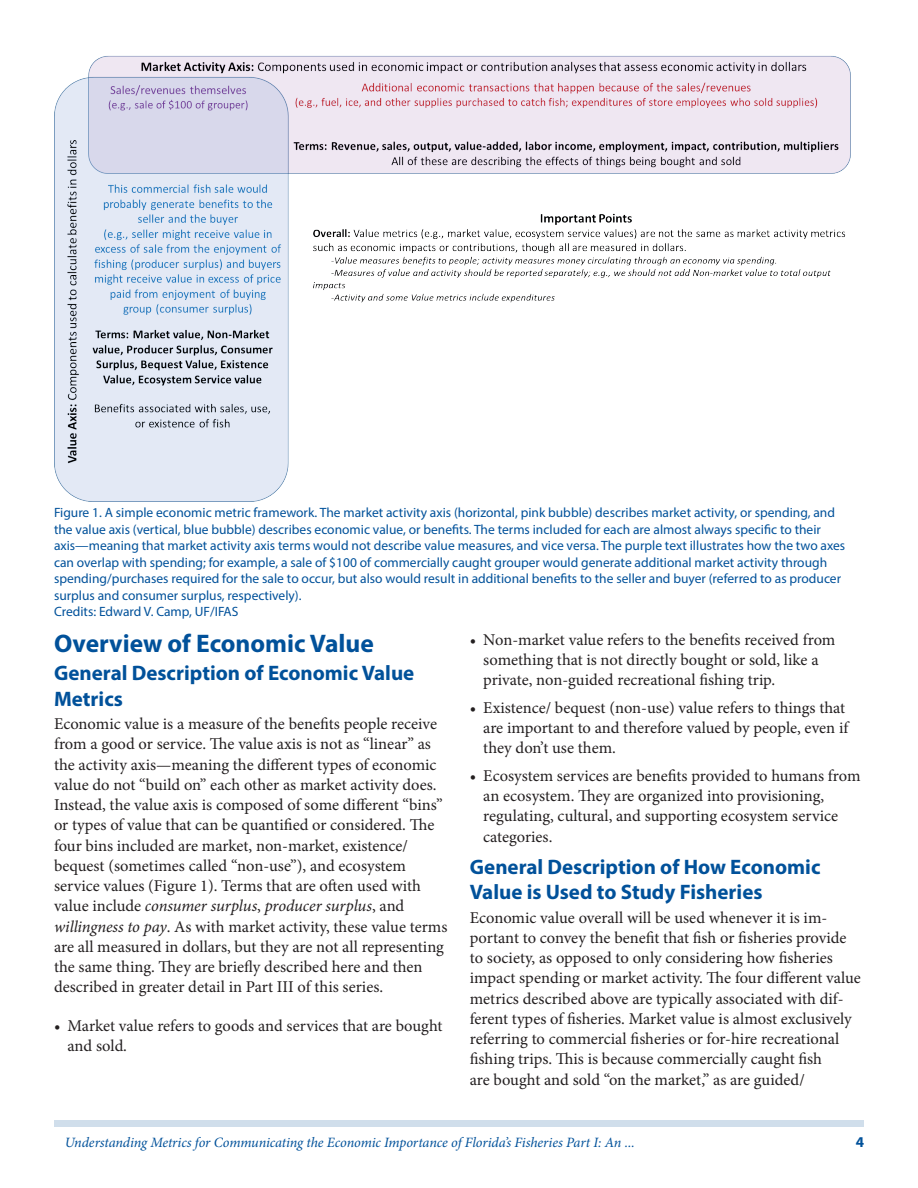
<style>
.page{position:relative;width:918px;height:1188px;background:#fff}
.page>*{position:absolute;margin:0;border:0;box-sizing:border-box;transform-origin:0 0}
.SectionHeading0{font:700 25.5px "Myriad Pro";color:#01519a}
.SectionHeading1{font:700 21px/25.2px "Myriad Pro";color:#01519a}
.Paragraph{font:16.5px/20.2px "Minion Pro";color:#231f20}
.t1{font:700 15px "Myriad Pro";color:#01519a}
.RunningTitleItalics{font:italic 14.25px "Minion Pro";letter-spacing:-.01em;color:#01519a}
.t2{font:13.5px/16.5px "Myriad Pro";color:#01519a}
.s1{font-style:italic}
</style>
<div class="page">
<div style="left:54px;top:1120px;width:810px;height:7px;background:#d0deeb"></div>
<img style="left:54px;top:55px;width:797px;height:447px">
<p class="t2" style="left:54px;top:504px;width:793px">Figure 1. A simple economic metric framework. The market activity axis (horizontal, pink bubble) describes market activity, or spending, and the value axis (vertical, blue bubble) describes economic value, or benefits. The terms included for each are almost always specific to their axis—meaning that market activity axis terms would not describe value measures, and vice versa. The purple text illustrates how the two axes can overlap with spending; for example, a sale of $100 of commercially caught grouper would generate additional market activity through spending/purchases required for the sale to occur, but also would result in additional benefits to the seller and buyer (referred to as producer surplus and consumer surplus, respectively).<br>Credits: Edward V. Camp, UF/IFAS</p>
<p class="SectionHeading0" style="left:54px;top:627px;width:321px">Overview of Economic Value</p>
<p class="SectionHeading1" style="left:54px;top:660px;width:362px">General Description of Economic Value<br>Metrics</p>
<p class="Paragraph" style="left:54px;top:714px;width:395px">Economic value is a measure of the benefits people receive from a good or service. The value axis is not as “linear” as the activity axis—meaning the different types of economic value do not “build on” each other as market activity does.<br>Instead, the value axis is composed of some different “bins” or types of value that can be quantified or considered. The four bins included are market, non-market, existence/ bequest (sometimes called “non-use”), and ecosystem service values (Figure 1). Terms that are often used with value include <span class="s1">consumer surplus</span>, <span class="s1">producer surplus</span>, and <span class="s1">willingness to pay</span>. As with market activity, these value terms are all measured in dollars, but they are not all representing the same thing. They are briefly described here and then described in greater detail in Part III of this series.</p>
<p class="Paragraph" style="left:68px;top:1015px;width:377px;text-indent:-14px">• Market value refers to goods and services that are bought and sold.</p>
<p class="Paragraph" style="left:483px;top:630px;width:354px;text-indent:-14px">• Non-market value refers to the benefits received from something that is not directly bought or sold, like a private, non-guided recreational fishing trip.</p>
<p class="Paragraph" style="left:483px;top:698px;width:367px;text-indent:-14px">• Existence/ bequest (non-use) value refers to things that are important to and therefore valued by people, even if they don’t use them.</p>
<p class="Paragraph" style="left:483px;top:765px;width:379px;text-indent:-14px">• Ecosystem services are benefits provided to humans from an ecosystem. They are organized into provisioning, regulating, cultural, and supporting ecosystem service categories.</p>
<p class="SectionHeading1" style="left:470px;top:854px;width:352px">General Description of How Economic<br>Value is Used to Study Fisheries</p>
<p class="Paragraph" style="left:470px;top:907px;width:393px">Economic value overall will be used whenever it is im&shy;portant to convey the benefit that fish or fisheries provide to society, as opposed to only considering how fisheries impact spending or market activity. The four different value metrics described above are typically associated with dif&shy;ferent types of fisheries. Market value is almost exclusively referring to commercial fisheries or for-hire recreational fishing trips. This is because commercially caught fish<br>are bought and sold “on the market,” as are guided/</p>
<p class="RunningTitleItalics" style="left:65px;top:1133px;width:572px">Understanding Metrics for Communicating the Economic Importance of Florida’s Fisheries Part I: An ...</p>
<p class="t1" style="left:856px;top:1133px;width:10px">4</p>
</div>
